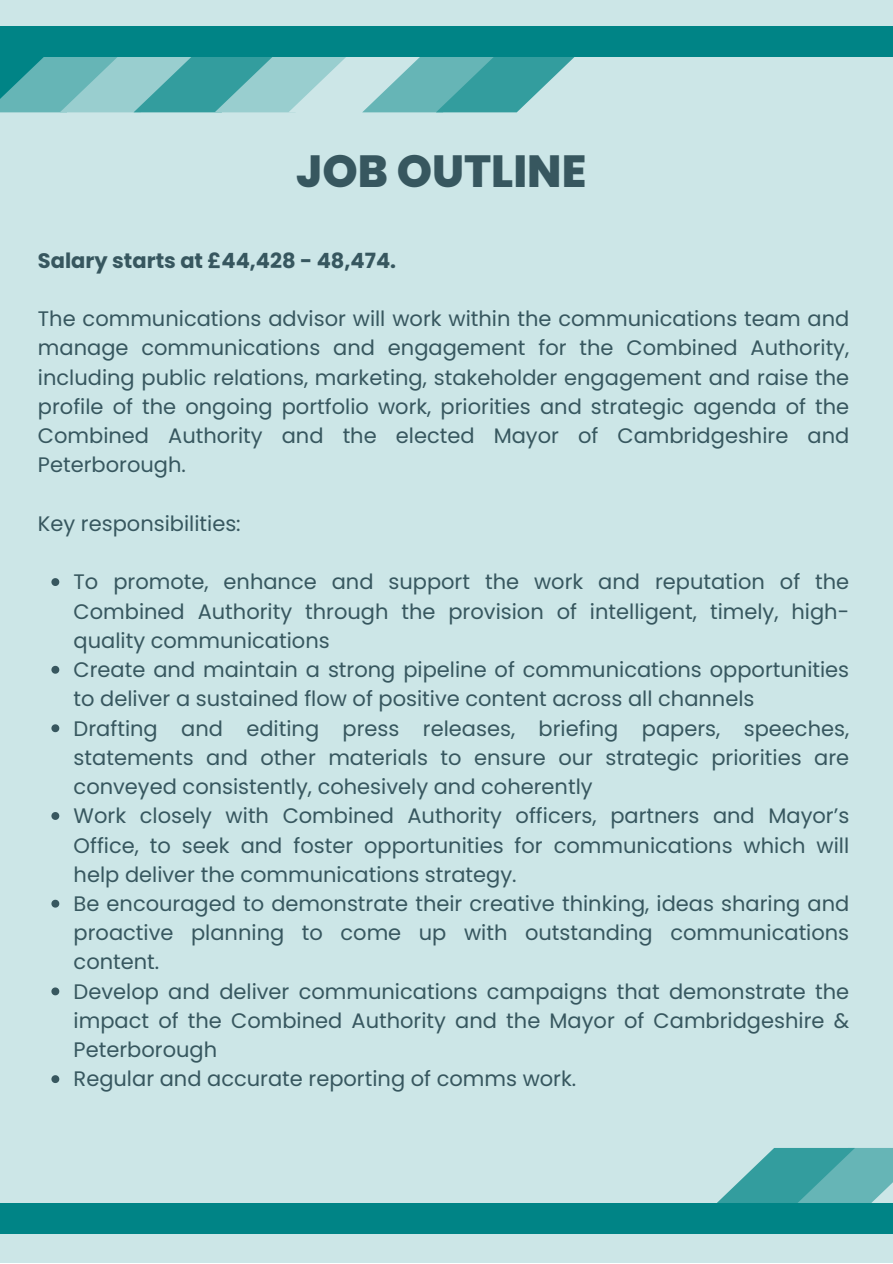
<style>
.page{position:relative;width:893px;height:1264px;background:#fff}
.page>*{position:absolute;margin:0;border:0;box-sizing:border-box;transform-origin:0 0}
.t1{font:800 45px "Poppins";color:#37575f}
.t2{font:21px/29.2px "Poppins";color:#37575f;text-align:justify}
.t3{font:700 21px "Poppins";color:#37575f}
</style>
<div class="page">
<div style="left:0;top:0;width:892px;height:1262px;background:#cce6e7"></div>
<svg style="left:0;top:57px;width:575px;height:55px"></svg>
<svg style="left:717px;top:1147px;width:175px;height:56px"></svg>
<div style="left:0;top:26px;width:892px;height:31px;background:#008486"></div>
<div style="left:0;top:1203px;width:892px;height:30px;background:#008486"></div>
<svg style="left:51px;top:578px;width:8px;height:8px"></svg>
<svg style="left:51px;top:666px;width:8px;height:7px"></svg>
<svg style="left:51px;top:724px;width:8px;height:8px"></svg>
<svg style="left:51px;top:812px;width:8px;height:8px"></svg>
<svg style="left:51px;top:899px;width:8px;height:8px"></svg>
<svg style="left:51px;top:987px;width:8px;height:8px"></svg>
<svg style="left:51px;top:1075px;width:8px;height:8px"></svg>
<p class="t1" style="left:296px;top:140px;width:291px">JOB OUTLINE</p>
<p class="t3" style="left:38px;top:246px;width:359px">Salary starts at £44,428 - 48,474.</p>
<p class="t2" style="left:38px;top:304px;width:812px">The communications advisor will work within the communications team and manage communications and engagement for the Combined Authority, including public relations, marketing, stakeholder engagement and raise the profile of the ongoing portfolio work, priorities and strategic agenda of the Combined Authority and the elected Mayor of Cambridgeshire and Peterborough.</p>
<p class="t2" style="left:38px;top:509px;width:204px">Key responsibilities:</p>
<p class="t2" style="left:74px;top:567px;width:777px">To promote, enhance and support the work and reputation of the Combined Authority through the provision of intelligent, timely, high&shy;quality communications</p>
<p class="t2" style="left:74px;top:655px;width:777px">Create and maintain a strong pipeline of communications opportunities to deliver a sustained flow of positive content across all channels</p>
<p class="t2" style="left:74px;top:713px;width:777px">Drafting and editing press releases, briefing papers, speeches, statements and other materials to ensure our strategic priorities are conveyed consistently, cohesively and coherently</p>
<p class="t2" style="left:74px;top:801px;width:777px">Work closely with Combined Authority officers, partners and Mayor’s Office, to seek and foster opportunities for communications which will help deliver the communications strategy.</p>
<p class="t2" style="left:74px;top:889px;width:777px">Be encouraged to demonstrate their creative thinking, ideas sharing and proactive planning to come up with outstanding communications content.</p>
<p class="t2" style="left:74px;top:976px;width:777px">Develop and deliver communications campaigns that demonstrate the impact of the Combined Authority and the Mayor of Cambridgeshire &amp; Peterborough</p>
<p class="t2" style="left:74px;top:1064px;width:504px">Regular and accurate reporting of comms work.</p>
</div>
